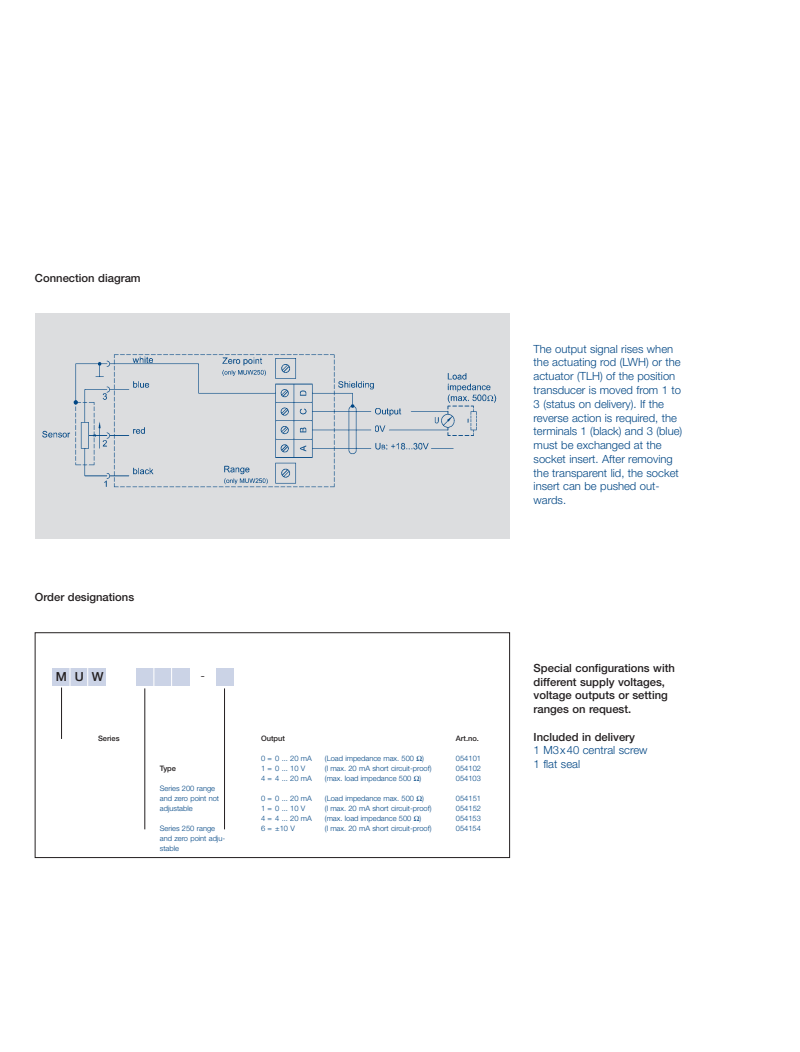
<style>
.page{position:relative;width:800px;height:1052px;background:#fff}
.page>*{position:absolute;margin:0;border:0;box-sizing:border-box;transform-origin:0 0}
.t1{font:500 12.5px "Helvetica Neue";color:#231f20}
.t2{font:300 12.5px "Helvetica Neue";color:#231f20}
.t3{font:300 11.25px/13.8px "Helvetica Neue";color:#004684}
.t4{font:500 11.25px/13.8px "Helvetica Neue";color:#231f20}
.t5{font:300 7.5px/10px "Helvetica Neue";color:#004684}
.t6{font:500 7.5px "Helvetica Neue";color:#231f20}
</style>
<div class="page">
<div style="left:35px;top:313px;width:475px;height:225px;background:#dcdddf"></div>
<img style="left:42px;top:354px;width:455px;height:134px">
<div style="left:35px;top:632px;width:475px;height:225px;border:1px solid #231f20"></div>
<hr style="left:61px;top:687px;width:1px;height:51px;background:#231f20">
<div style="left:53px;top:667px;width:53px;height:18px;background:#cbd3e6"></div>
<svg style="left:70px;top:667px;width:1px;height:19px"></svg>
<svg style="left:87px;top:667px;width:1px;height:19px"></svg>
<div style="left:137px;top:667px;width:53px;height:18px;background:#cbd3e6"></div>
<svg style="left:154px;top:667px;width:1px;height:19px"></svg>
<svg style="left:171px;top:667px;width:1px;height:18px"></svg>
<div style="left:217px;top:667px;width:17px;height:18px;background:#cbd3e6"></div>
<hr style="left:145px;top:688px;width:1px;height:141px;background:#231f20">
<hr style="left:224px;top:688px;width:1px;height:141px;background:#231f20">
<h2 class="t4" style="left:35px;top:272px;width:107px">Connection diagram</h2>
<h2 class="t4" style="left:35px;top:590px;width:101px">Order designations</h2>
<h1 class="t1" style="left:56px;top:672px;width:13px">M</h1>
<h1 class="t1" style="left:92px;top:672px;width:13px">W</h1>
<h1 class="t1" style="left:75px;top:672px;width:11px">U</h1>
<h1 class="t2" style="left:201px;top:671px;width:6px">-</h1>
<p class="t6" style="left:98px;top:735px;width:23px">Series</p>
<p class="t6" style="left:160px;top:765px;width:18px">Type</p>
<p class="t5" style="left:160px;top:784px;width:61px">Series 200 range and zero point not adjustable</p>
<p class="t5" style="left:160px;top:824px;width:67px">Series 250 range and zero point adju&shy;stable</p>
<p class="t6" style="left:261px;top:735px;width:25px">Output</p>
<p class="t6" style="left:456px;top:735px;width:25px">Art.no.</p>
<p class="t5" style="left:261px;top:753px;width:52px">0 = 0 ... 20 mA</p>
<p class="t5" style="left:325px;top:753px;width:101px">(Load impedance max. 500 )</p>
<p class="t5" style="left:456px;top:753px;width:27px">054101</p>
<p class="t5" style="left:261px;top:763px;width:46px">1 = 0 ... 10 V</p>
<p class="t5" style="left:325px;top:763px;width:108px">(l max. 20 mA short circuit-proof)</p>
<p class="t5" style="left:456px;top:763px;width:27px">054102</p>
<p class="t5" style="left:261px;top:773px;width:52px">4 = 4 ... 20 mA</p>
<p class="t5" style="left:325px;top:773px;width:98px">(max. load impedance 500 )</p>
<p class="t5" style="left:456px;top:773px;width:27px">054103</p>
<p class="t5" style="left:261px;top:793px;width:52px">0 = 0 ... 20 mA</p>
<p class="t5" style="left:325px;top:793px;width:101px">(Load impedance max. 500 )</p>
<p class="t5" style="left:456px;top:793px;width:27px">054151</p>
<p class="t5" style="left:261px;top:803px;width:46px">1 = 0 ... 10 V</p>
<p class="t5" style="left:325px;top:803px;width:108px">(l max. 20 mA short circuit-proof)</p>
<p class="t5" style="left:456px;top:803px;width:27px">054152</p>
<p class="t5" style="left:261px;top:813px;width:52px">4 = 4 ... 20 mA</p>
<p class="t5" style="left:325px;top:813px;width:98px">(max. load impedance 500 )</p>
<p class="t5" style="left:456px;top:813px;width:27px">054153</p>
<p class="t5" style="left:261px;top:823px;width:35px">6 = ±10 V</p>
<p class="t5" style="left:325px;top:823px;width:108px">(l max. 20 mA short circuit-proof)</p>
<p class="t5" style="left:456px;top:823px;width:27px">054154</p>
<p class="t3" style="left:534px;top:343px;width:150px">The output signal rises when the actuating rod (LWH) or the actuator (TLH) of the position transducer is moved from 1 to<br>3 (status on delivery). If the reverse action is required, the terminals 1 (black) and 3 (blue) must be exchanged at the socket insert. After removing the transparent lid, the socket insert can be pushed out&shy;wards.</p>
<h2 class="t4" style="left:534px;top:662px;width:143px">Special configurations with different supply voltages, voltage outputs or setting ranges on request.</h2>
<h2 class="t4" style="left:534px;top:730px;width:103px">Included in delivery</h2>
<h2 class="t3" style="left:534px;top:744px;width:115px">1 M3x40 central screw<br>1 flat seal</h2>
</div>
